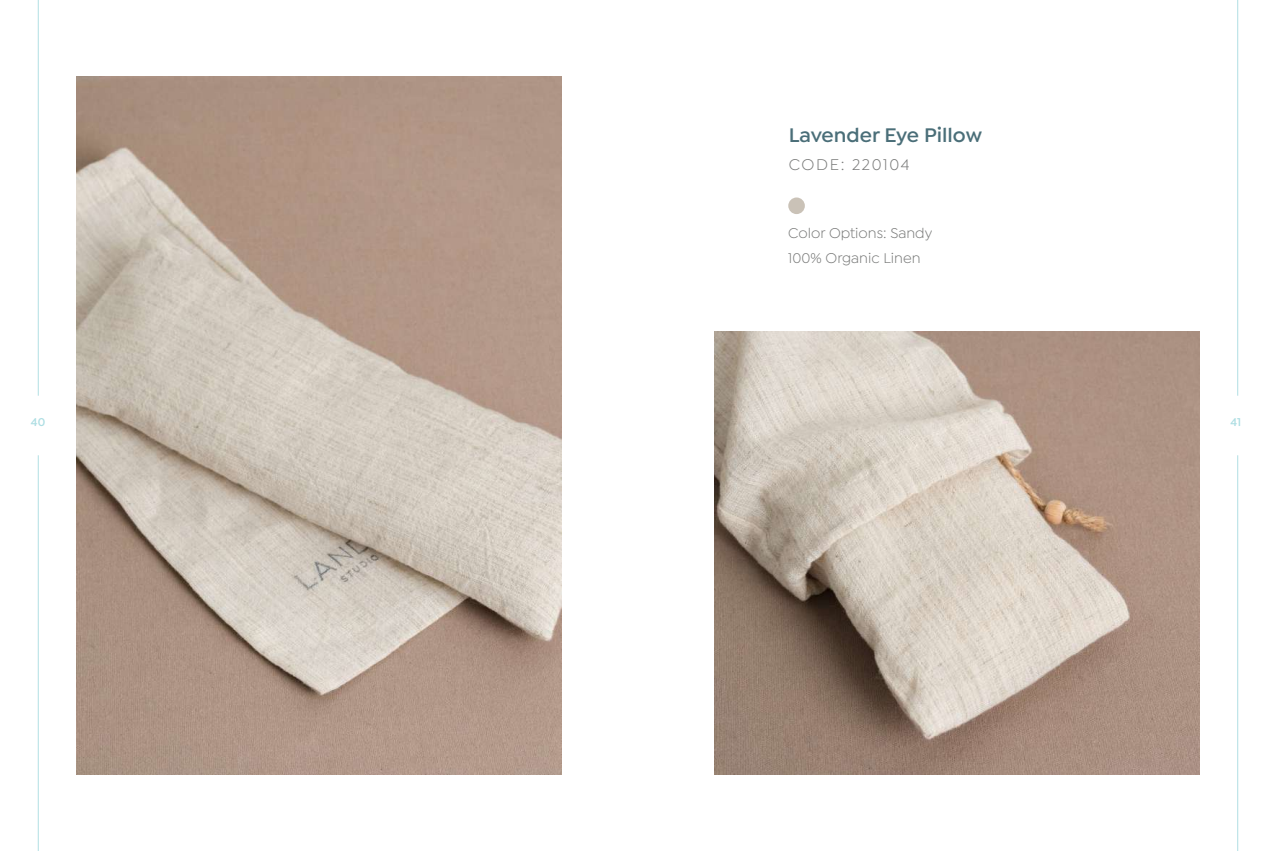
<style>
.page{position:relative;width:1276px;height:851px;background:#fff}
.page>*{position:absolute;margin:0;border:0;box-sizing:border-box;transform-origin:0 0}
.t1{font:600 21px "Isidora Sans";color:#4a6e78}
.t2{font:16.5px "Isidora Sans";letter-spacing:.1em;color:#777877}
.t3{font:15px/25.5px "Isidora Sans";color:#777877}
.t4{font:600 12px "Isidora Sans";color:#aedee3}
</style>
<div class="page">
<hr style="left:38px;top:0;width:1px;height:395px;background:#b1dfe3">
<hr style="left:38px;top:455px;width:1px;height:395px;background:#b1dfe3">
<hr style="left:1237px;top:0;width:1px;height:395px;background:#b1dfe3">
<hr style="left:1237px;top:455px;width:1px;height:395px;background:#b1dfe3">
<img style="left:77px;top:76px;width:484px;height:698px">
<img style="left:714px;top:332px;width:485px;height:442px">
<div style="left:788px;top:197px;width:17px;height:17px;background:#cac2b7;border-radius:50%"></div>
<h1 class="t1" style="left:788px;top:123px;width:195px">Lavender Eye Pillow</h1>
<p class="t2" style="left:788px;top:155px;width:123px">CODE: 220104</p>
<p class="t3" style="left:788px;top:220px;width:146px">Color Options: Sandy<br>100% Organic Linen</p>
<p class="t4" style="left:31px;top:414px;width:16px">40</p>
<p class="t4" style="left:1230px;top:414px;width:12px">41</p>
</div>
